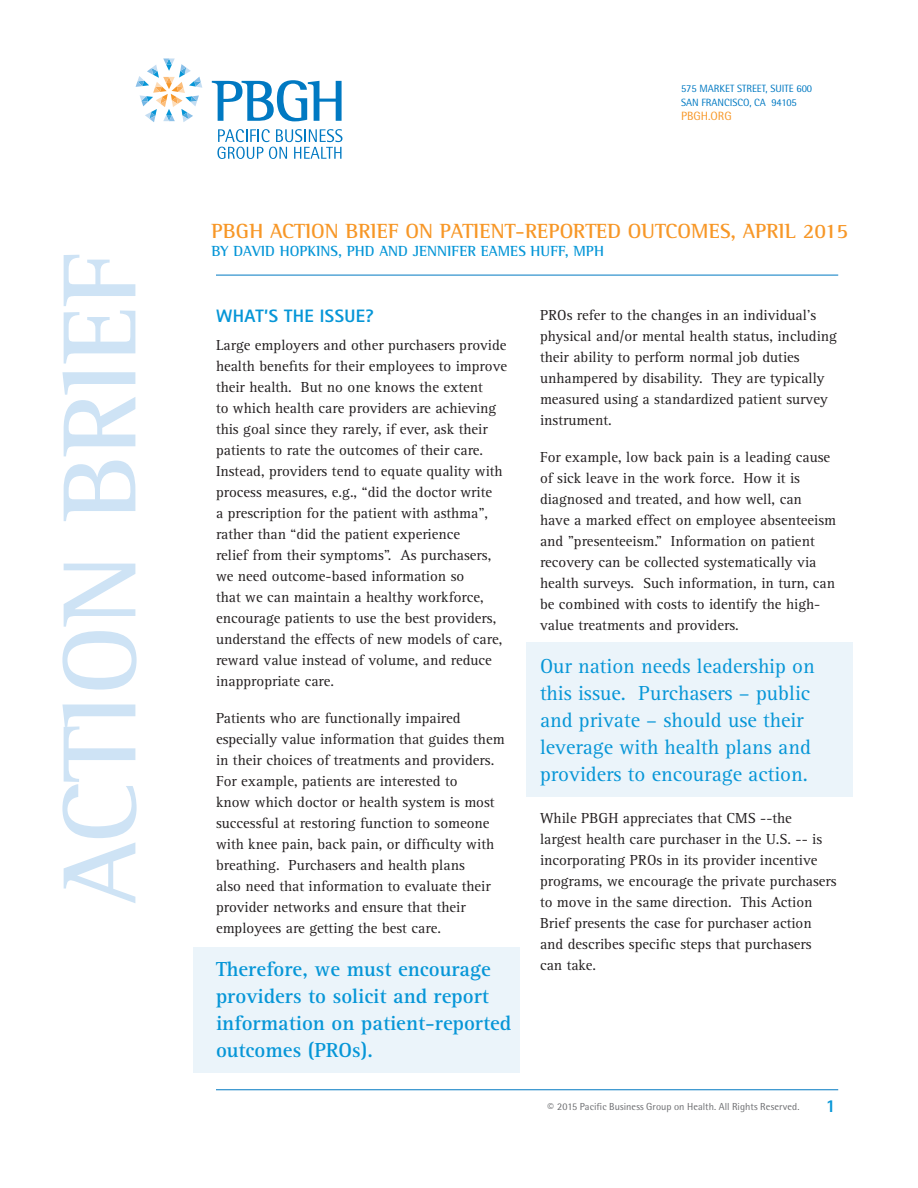
<style>
.page{position:relative;width:918px;height:1188px;background:#fff}
.page>*{position:absolute;margin:0;border:0;box-sizing:border-box;transform-origin:0 0}
.Article_Title{font:700 106.65px "Rotis Semi Serif Std";color:#cee3f5}
.Body{font:21px/27px "Rotis Serif Std";color:#0696d7}
.Body-2{font:700 21px/27px "Rotis Serif Std";color:#0696d7}
.Article_Title-2{font:700 21px "Rotis Semi Serif Std";color:#f79727}
.Subhead{font:800 18px "Rotis Sans Serif Std";letter-spacing:.02em;color:#0696d7}
.Body-3{font:15px/21px "Rotis Serif Std";color:#231f20}
.Article_Title-3{font:700 15px "Rotis Semi Serif Std";color:#0696d7}
.t1{font:12px "Rotis Semi Sans Std";color:#f79727}
.t2{font:10.5px "Rotis Semi Sans Std";color:#0079c2}
.Body-4{font:10.2px "Rotis Semi Sans Std";letter-spacing:.005em;color:#6c6d70}
.s1{font-size:12.75px}
</style>
<div class="page">
<div style="left:526px;top:642px;width:328px;height:154px;background:#ebf4fa"></div>
<div style="left:193px;top:948px;width:327px;height:125px;background:#ebf4fa"></div>
<hr style="left:216px;top:1090px;width:622px;height:1px;background:#0079c2">
<svg style="left:212px;top:80px;width:130px;height:41px"></svg>
<svg style="left:217px;top:129px;width:125px;height:30px"></svg>
<svg style="left:136px;top:58px;width:66px;height:64px"></svg>
<hr style="left:216px;top:275px;width:622px;height:1px;background:#0079c2">
<p class="Article_Title" style="left:36px;top:904px;width:657px;rotate:-90deg">ACTION BRIEF</p>
<p class="t2" style="left:681px;top:82px;width:133px">575 MARKET STREET, SUITE 600</p>
<p class="t2" style="left:681px;top:96px;width:117px">SAN FRANCISCO, CA 94105</p>
<p class="t1" style="left:681px;top:109px;width:52px">PBGH.ORG</p>
<p class="Article_Title-2" style="left:212px;top:218px;width:638px">PBGH ACTION BRIEF ON PATIENT-REPORTED OUTCOMES, APRIL 2015</p>
<p class="Article_Title-3" style="left:212px;top:242px;width:394px">BY DAVID HOPKINS, PHD AND JENNIFER EAMES HUFF, MPH</p>
<p class="Subhead" style="left:216px;top:305px;width:159px">WHAT’S THE ISSUE?</p>
<p class="Body-3" style="left:216px;top:335px;width:293px">Large employers and other purchasers provide health benefits for their employees to improve their health. But no one knows the extent<br>to which health care providers are achieving this goal since they rarely, if ever, ask their patients to rate the outcomes of their care.<br>Instead, providers tend to equate quality with process measures, e.g., “did the doctor write<br>a prescription for the patient with asthma”, rather than “did the patient experience<br>relief from their symptoms”. As purchasers, we need outcome-based information so<br>that we can maintain a healthy workforce, encourage patients to use the best providers, understand the effects of new models of care, reward value instead of volume, and reduce inappropriate care.</p>
<p class="Body-3" style="left:216px;top:708px;width:290px">Patients who are functionally impaired especially value information that guides them in their choices of treatments and providers.<br>For example, patients are interested to<br>know which doctor or health system is most successful at restoring function to someone with knee pain, back pain, or difficulty with breathing. Purchasers and health plans<br>also need that information to evaluate their provider networks and ensure that their employees are getting the best care.</p>
<p class="Body-2" style="left:216px;top:956px;width:297px">Therefore, we must encourage providers to solicit and report information on patient-reported outcomes (PROs).</p>
<p class="Body-3" style="left:540px;top:305px;width:298px">PROs refer to the changes in an individual’s physical and/or mental health status, including their ability to perform normal job duties unhampered by disability. They are typically measured using a standardized patient survey instrument.</p>
<p class="Body-3" style="left:540px;top:447px;width:298px">For example, low back pain is a leading cause of sick leave in the work force. How it is diagnosed and treated, and how well, can<br>have a marked effect on employee absenteeism and ”presenteeism.” Information on patient recovery can be collected systematically via health surveys. Such information, in turn, can be combined with costs to identify the high&shy;value treatments and providers.</p>
<p class="Body" style="left:540px;top:653px;width:276px">Our nation needs leadership on this issue. Purchasers – public and private – should use their leverage with health plans and providers to encourage action.</p>
<p class="Body-3" style="left:540px;top:808px;width:298px">While PBGH appreciates that CMS --the largest health care purchaser in the U.S. -- is incorporating PROs in its provider incentive programs, we encourage the private purchasers to move in the same direction. This Action Brief presents the case for purchaser action and describes specific steps that purchasers can take.</p>
<p class="Body-4" style="left:548px;top:1100px;width:253px"><span class="s1">©</span> 2015 Pacific Business Group on Health. All Rights Reserved.</p>
<p class="Subhead" style="left:826px;top:1095px;width:12px">1</p>
</div>
